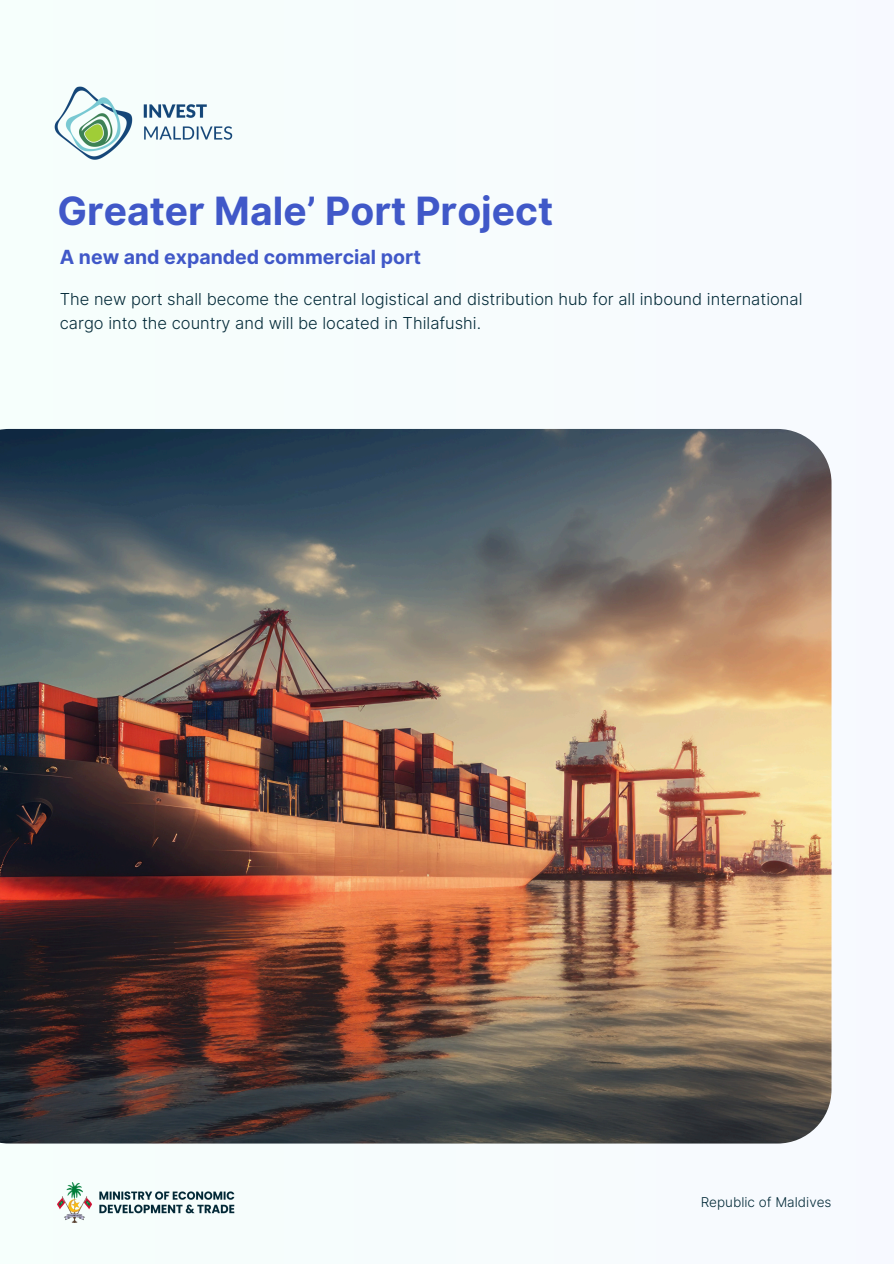
<style>
.page{position:relative;width:894px;height:1264px;background:#fff}
.page>*{position:absolute;margin:0;border:0;box-sizing:border-box;transform-origin:0 0}
.t1{font:700 39px "Inter";color:#4058c8}
.t2{font:700 19.5px "Inter";color:#4058c8}
.t3{font:300 16.5px/23.7px "Inter";color:#042b39}
.t4{font:300 13.5px "Inter";color:#042b39}
</style>
<div class="page">
<div style="left:0;top:0;width:893px;height:1263px;background:#f7fcfd"></div>
<img style="left:0;top:429px;width:830px;height:714px">
<img style="left:54px;top:86px;width:179px;height:74px">
<img style="left:57px;top:1182px;width:177px;height:39px">
<h2 class="t1" style="left:57px;top:187px;width:497px">Greater Male’ Port Project</h2>
<p class="t2" style="left:60px;top:245px;width:362px">A new and expanded commercial port</p>
<h3 class="t3" style="left:60px;top:287px;width:744px">The new port shall become the central logistical and distribution hub for all inbound international cargo into the country and will be located in Thilafushi.</h3>
<p class="t4" style="left:700px;top:1193px;width:132px">Republic of Maldives</p>
</div>
